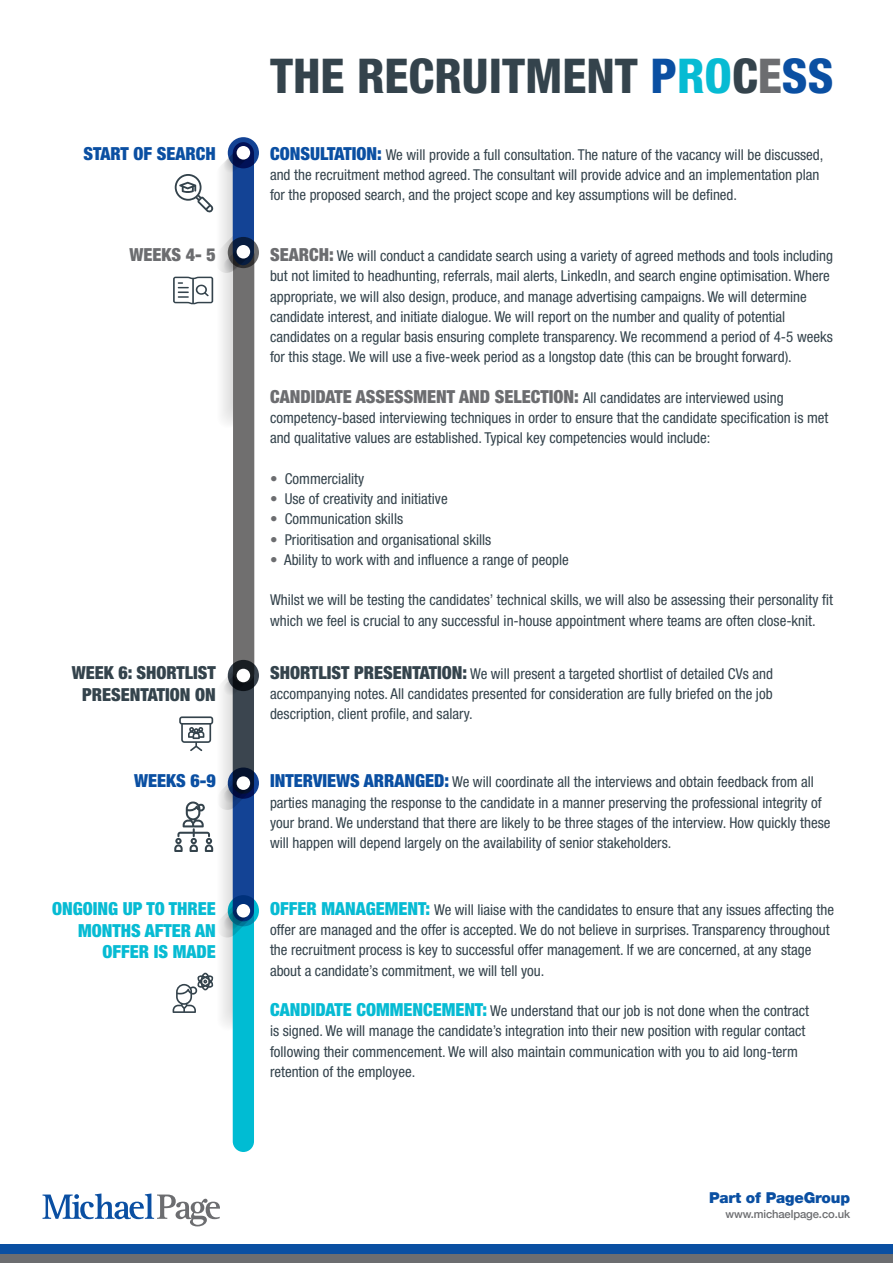
<style>
.page{position:relative;width:893px;height:1263px;background:#fff}
.page>*{position:absolute;margin:0;border:0;box-sizing:border-box;transform-origin:0 0}
.t1{font:800 condensed 48px "Helvetica Neue";color:#34434c}
.t2{font:900 condensed 18px "Helvetica Neue";color:#6c6d70}
.t3{font:900 condensed 18px/21.6px "Helvetica Neue";color:#07bbd3;text-align:right}
.t4{font:900 condensed 18px/21.6px "Helvetica Neue";color:#34434c;text-align:center}
.t5{font:900 condensed 18px "Helvetica Neue";color:#0a4fa2}
.t6{font:condensed 15px/20.2px "Helvetica Neue";color:#34434c}
.t7{font:900 15px "Helvetica Neue LT Com";letter-spacing:-.01em;color:#0a4fa2}
.t8{font:500 11.25px "Helvetica Neue LT Com";letter-spacing:-.01em;color:#6c6d70}
.s1{color:#0a4fa2}
.s2{color:#07bbd3}
.s3{color:#6c6d70}
.s4{font-weight:900;font-size:18px;color:#0a4fa2}
.s5{font-weight:900;font-size:18px;color:#6c6d70}
.s6{font-weight:400;font-size:15px;color:#34434c}
.s7{font-weight:900;font-size:18px}
.s8{font-weight:900;font-size:18px;color:#07bbd3}
</style>
<div class="page">
<div style="left:228px;top:895px;width:31px;height:31px;background:#00bcd3;border-radius:50%"></div>
<div style="left:228px;top:767px;width:31px;height:32px;background:#134395;border-radius:50%"></div>
<svg style="left:228px;top:660px;width:31px;height:31px"></svg>
<div style="left:228px;top:137px;width:31px;height:31px;background:#134395;border-radius:50%"></div>
<svg style="left:228px;top:237px;width:31px;height:31px"></svg>
<svg style="left:173px;top:142px;width:81px;height:1010px"></svg>
<div style="left:0;top:1253px;width:893px;height:10px;background:#6c6d70"></div>
<div style="left:0;top:1244px;width:893px;height:9px;background:#0a4fa2"></div>
<svg style="left:43px;top:1193px;width:177px;height:33px"></svg>
<p class="t1" style="left:270px;top:46px;width:565px">THE RECRUITMENT <span class="s1">P</span><span class="s2">RO</span>C<span class="s3">E</span><span class="s1">SS</span></p>
<p class="t5" style="left:84px;top:142px;width:134px">START OF SEARCH</p>
<p class="t6" style="left:270px;top:144px;width:555px"><span class="s4">CONSULTATION:</span> We will provide a full consultation. The nature of the vacancy will be discussed, and the recruitment method agreed. The consultant will provide advice and an implementation plan for the proposed search, and the project scope and key assumptions will be defined.</p>
<p class="t2" style="left:129px;top:244px;width:88px">WEEKS 4- 5</p>
<p class="t4" style="left:72px;top:661px;width:146px">WEEK 6: SHORTLIST<br>PRESENTATION ON</p>
<p class="t6" style="left:270px;top:246px;width:564px"><span class="s5">SEARCH:</span> We will conduct a candidate search using a variety of agreed methods and tools including but not limited to headhunting, referrals, mail alerts, LinkedIn, and search engine optimisation. Where appropriate, we will also design, produce, and manage advertising campaigns. We will determine candidate interest, and initiate dialogue. We will report on the number and quality of potential candidates on a regular basis ensuring complete transparency. We recommend a period of 4-5 weeks for this stage. We will use a five-week period as a longstop date (this can be brought forward).</p>
<p class="t2" style="left:270px;top:385px;width:515px">CANDIDATE ASSESSMENT AND SELECTION: <span class="s6">All candidates are interviewed using</span></p>
<p class="t6" style="left:270px;top:408px;width:560px">competency-based interviewing techniques in order to ensure that the candidate specification is met and qualitative values are established. Typical key competencies would include:</p>
<p class="t6" style="left:270px;top:468px;width:96px"><span class="s3">•</span> Commerciality</p>
<p class="t6" style="left:270px;top:489px;width:179px"><span class="s3">•</span> Use of creativity and initiative</p>
<p class="t6" style="left:270px;top:509px;width:135px"><span class="s3">•</span> Communication skills</p>
<p class="t6" style="left:270px;top:529px;width:223px"><span class="s3">•</span> Prioritisation and organisational skills</p>
<p class="t6" style="left:270px;top:549px;width:300px"><span class="s3">•</span> Ability to work with and influence a range of people</p>
<p class="t6" style="left:270px;top:590px;width:564px">Whilst we will be testing the candidates’ technical skills, we will also be assessing their personality fit which we feel is crucial to any successful in-house appointment where teams are often close-knit.</p>
<p class="t6" style="left:270px;top:663px;width:504px;text-align:justify"><span class="s7">SHORTLIST PRESENTATION:</span> We will present a targeted shortlist of detailed CVs and accompanying notes. All candidates presented for consideration are fully briefed on the job description, client profile, and salary.</p>
<p class="t5" style="left:134px;top:770px;width:83px">WEEKS 6-9</p>
<p class="t6" style="left:270px;top:772px;width:562px"><span class="s4">INTERVIEWS ARRANGED:</span> We will coordinate all the interviews and obtain feedback from all parties managing the response to the candidate in a manner preserving the professional integrity of your brand. We understand that there are likely to be three stages of the interview. How quickly these will happen will depend largely on the availability of senior stakeholders.</p>
<p class="t3" style="left:52px;top:897px;width:165px">ONGOING UP TO THREE<br>MONTHS AFTER AN<br>OFFER IS MADE</p>
<p class="t6" style="left:270px;top:899px;width:565px"><span class="s8">OFFER MANAGEMENT:</span> We will liaise with the candidates to ensure that any issues affecting the offer are managed and the offer is accepted. We do not believe in surprises. Transparency throughout the recruitment process is key to successful offer management. If we are concerned, at any stage about a candidate’s commitment, we will tell you.</p>
<p class="t6" style="left:270px;top:1001px;width:540px"><span class="s8">CANDIDATE COMMENCEMENT:</span> We understand that our job is not done when the contract is signed. We will manage the candidate’s integration into their new position with regular contact following their commencement. We will also maintain communication with you to aid long-term retention of the employee.</p>
<p class="t7" style="left:709px;top:1189px;width:142px">Part of PageGroup</p>
<p class="t8" style="left:725px;top:1207px;width:126px">www.michaelpage.co.uk</p>
</div>
